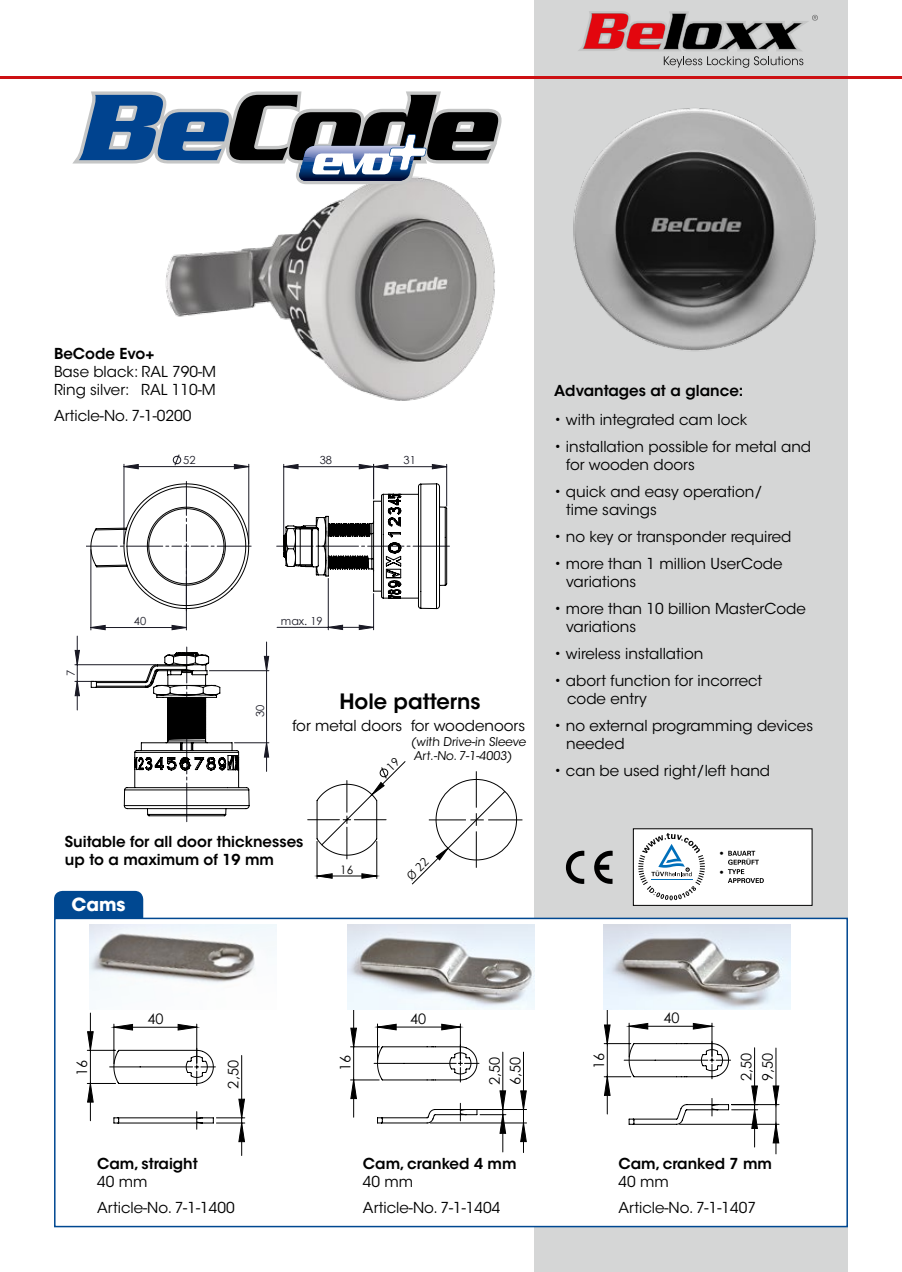
<style>
.page{position:relative;width:902px;height:1272px;background:#fff}
.page>*{position:absolute;margin:0;border:0;box-sizing:border-box;transform-origin:0 0}
.t1{font:600 21px "ITC Avant Garde Std";color:#000}
.t2{font:700 18px "ITC Avant Garde Std";color:#fff}
.t3{font:15px/18px "ITC Avant Garde Std";color:#000}
.t4{font:600 15px/18px "ITC Avant Garde Std";color:#000}
.t5{font:14.55px/21.3px "Century Gothic";color:#000}
.t6{font:13.65px "SW Isop 1";color:#191924;scale:1.04 1}
.t7{font:12px/14.4px "ITC Avant Garde Std";color:#000}
.t8{font:11.7px "Century Gothic";color:#000}
.t9{font:11.1px "Century Gothic";color:#191924}
</style>
<div class="page">
<img style="left:165px;top:117px;width:337px;height:284px">
<div style="left:534px;top:0;width:313px;height:1271px;background:#d5d6d6"></div>
<div style="left:54px;top:890px;width:89px;height:42px;background:#004891;border-radius:9px"></div>
<div style="left:54px;top:917px;width:793px;height:310px;background:#fff;border:2px solid #004891"></div>
<svg style="left:72px;top:91px;width:429px;height:93px"></svg>
<hr style="left:607px;top:1006px;width:1px;height:37px;background:#000">
<svg style="left:603px;top:1022px;width:176px;height:131px"></svg>
<hr style="left:523px;top:1122px;width:1px;height:30px;background:#000">
<hr style="left:353px;top:1009px;width:1px;height:37px;background:#000">
<hr style="left:502px;top:1114px;width:1px;height:37px;background:#000">
<hr style="left:90px;top:1013px;width:1px;height:37px;background:#000">
<hr style="left:241px;top:1122px;width:1px;height:33px;background:#000">
<hr style="left:307px;top:819px;width:32px;height:1px;background:#000">
<img style="left:573px;top:108px;width:243px;height:243px">
<svg style="left:566px;top:850px;width:18px;height:34px"></svg>
<svg style="left:594px;top:850px;width:18px;height:34px"></svg>
<div style="left:633px;top:828px;width:179px;height:77px;background:#fff"></div>
<svg style="left:638px;top:833px;width:67px;height:67px"></svg>
<img style="left:603px;top:924px;width:187px;height:85px">
<img style="left:347px;top:924px;width:187px;height:85px">
<img style="left:89px;top:924px;width:187px;height:67px">
<hr style="left:488px;top:819px;width:34px;height:1px;background:#000">
<hr style="left:159px;top:922px;width:292px;height:1px;background:#191924">
<hr style="left:159px;top:1012px;width:292px;height:1px;background:#191924">
<hr style="left:159px;top:962px;width:292px;height:1px;background:#191924">
<hr style="left:262px;top:937px;width:189px;height:1px;background:#191924">
<hr style="left:159px;top:1002px;width:103px;height:1px;background:#191924">
<hr style="left:262px;top:897px;width:189px;height:1px;background:#191924">
<hr style="left:86px;top:897px;width:176px;height:1px;background:#191924">
<svg style="left:86px;top:1023px;width:159px;height:119px"></svg>
<hr style="left:159px;top:972px;width:103px;height:1px;background:#191924">
<hr style="left:159px;top:982px;width:103px;height:1px;background:#191924">
<hr style="left:159px;top:992px;width:103px;height:1px;background:#191924">
<hr style="left:159px;top:1043px;width:292px;height:1px;background:#191924">
<hr style="left:86px;top:1065px;width:365px;height:1px;background:#191924">
<hr style="left:86px;top:1053px;width:365px;height:1px;background:#191924">
<hr style="left:467px;top:449px;width:1px;height:187px;background:#191924">
<hr style="left:86px;top:449px;width:365px;height:1px;background:#191924">
<hr style="left:86px;top:449px;width:1px;height:187px;background:#191924">
<hr style="left:479px;top:449px;width:1px;height:187px;background:#191924">
<hr style="left:446px;top:464px;width:1px;height:42px;background:#191924">
<svg style="left:91px;top:464px;width:355px;height:165px"></svg>
<svg style="left:123px;top:449px;width:126px;height:20px"></svg>
<svg style="left:274px;top:483px;width:175px;height:126px"></svg>
<svg style="left:86px;top:481px;width:165px;height:130px"></svg>
<hr style="left:159px;top:907px;width:118px;height:1px;background:#191924">
<hr style="left:159px;top:998px;width:118px;height:1px;background:#191924">
<hr style="left:159px;top:947px;width:118px;height:1px;background:#191924">
<svg style="left:261px;top:922px;width:16px;height:1px"></svg>
<hr style="left:159px;top:987px;width:103px;height:1px;background:#191924">
<hr style="left:47px;top:882px;width:215px;height:1px;background:#191924">
<svg style="left:346px;top:1013px;width:181px;height:129px"></svg>
<hr style="left:159px;top:957px;width:103px;height:1px;background:#191924">
<hr style="left:159px;top:967px;width:103px;height:1px;background:#191924">
<hr style="left:159px;top:977px;width:103px;height:1px;background:#191924">
<hr style="left:159px;top:1028px;width:118px;height:1px;background:#191924">
<hr style="left:47px;top:1050px;width:230px;height:1px;background:#191924">
<hr style="left:47px;top:1038px;width:230px;height:1px;background:#191924">
<hr style="left:468px;top:629px;width:1px;height:196px;background:#191924">
<hr style="left:47px;top:629px;width:230px;height:1px;background:#191924">
<hr style="left:47px;top:629px;width:1px;height:196px;background:#191924">
<hr style="left:480px;top:629px;width:1px;height:196px;background:#191924">
<hr style="left:209px;top:670px;width:60px;height:1px;background:#191924">
<hr style="left:234px;top:742px;width:35px;height:1px;background:#191924">
<svg style="left:264px;top:642px;width:5px;height:129px"></svg>
<svg style="left:75px;top:636px;width:175px;height:185px"></svg>
<hr style="left:0;top:77px;width:901px;height:2px;background:#cd1013">
<svg style="left:578px;top:11px;width:239px;height:57px"></svg>
<svg style="left:727px;top:850px;width:36px;height:33px"></svg>
<svg style="left:316px;top:757px;width:190px;height:128px"></svg>
<p class="t4" style="left:54px;top:345px;width:102px">BeCode Evo+</p>
<p class="t3" style="left:54px;top:363px;width:163px">Base black: RAL 790-M<br>Ring silver: RAL 110-M</p>
<p class="t3" style="left:54px;top:406px;width:139px">Article-No. 7-1-0200</p>
<p class="t6" style="left:68px;top:351px;width:6px">1</p>
<p class="t6" style="left:68px;top:366px;width:6px">1</p>
<p class="t6" style="left:181px;top:366px;width:8px">2</p>
<p class="t9" style="left:183px;top:452px;width:14px">52</p>
<p class="t9" style="left:319px;top:452px;width:14px">38</p>
<p class="t9" style="left:403px;top:452px;width:14px">31</p>
<p class="t9" style="left:63px;top:675px;width:8px;rotate:-90deg">7</p>
<p class="t9" style="left:134px;top:613px;width:14px">40</p>
<p class="t9" style="left:281px;top:613px;width:43px">max. 19</p>
<p class="t9" style="left:252px;top:732px;width:29px;rotate:-90deg">30 30</p>
<h1 class="t1" style="left:339px;top:687px;width:143px">Hole patterns</h1>
<p class="t3" style="left:292px;top:717px;width:234px">for metal doors for woodenoors</p>
<p class="t7" style="left:411px;top:734px;width:118px">(with Drive-in Sleeve<br>Art.-No. 7-1-4003)</p>
<p class="t4" style="left:65px;top:832px;width:240px">Suitable for all door thicknesses up to a maximum of 19 mm</p>
<p class="t2" style="left:71px;top:892px;width:56px">Cams</p>
<p class="t8" style="left:340px;top:861px;width:14px">16</p>
<p class="t4" style="left:554px;top:381px;width:191px">Advantages at a glance:</p>
<p class="t3" style="left:554px;top:410px;width:195px">• with integrated cam lock</p>
<p class="t3" style="left:566px;top:437px;width:246px;text-indent:-12px">• installation possible for metal and for wooden doors</p>
<p class="t3" style="left:566px;top:482px;width:198px;text-indent:-12px">• quick and easy operation/ time savings</p>
<p class="t3" style="left:554px;top:527px;width:239px">• no key or transponder required</p>
<p class="t3" style="left:566px;top:554px;width:218px;text-indent:-12px">• more than 1 million UserCode variations</p>
<p class="t3" style="left:566px;top:599px;width:241px;text-indent:-12px">• more than 10 billion MasterCode variations</p>
<p class="t3" style="left:554px;top:644px;width:151px">• wireless installation</p>
<p class="t3" style="left:567px;top:671px;width:197px;text-indent:-13px">• abort function for incorrect code entry</p>
<p class="t3" style="left:566px;top:716px;width:248px;text-indent:-12px">• no external programming devices needed</p>
<p class="t3" style="left:554px;top:761px;width:217px">• can be used right/left hand</p>
<p class="t5" style="left:147px;top:1007px;width:18px">40</p>
<p class="t5" style="left:410px;top:1007px;width:18px">40</p>
<p class="t5" style="left:663px;top:1006px;width:18px">40</p>
<p class="t5" style="left:71px;top:1075px;width:18px;rotate:-90deg">16</p>
<p class="t5" style="left:222px;top:1088px;width:30px;rotate:-90deg">2,50</p>
<p class="t5" style="left:334px;top:1071px;width:18px;rotate:-90deg">16</p>
<p class="t5" style="left:484px;top:1085px;width:30px;line-height:20.7px;rotate:-90deg">2,50<br>6,50</p>
<p class="t5" style="left:588px;top:1068px;width:18px;rotate:-90deg">16</p>
<p class="t5" style="left:735px;top:1081px;width:30px;rotate:-90deg">2,50<br>9,50</p>
<p class="t4" style="left:97px;top:1154px;width:102px">Cam, straight</p>
<p class="t3" style="left:97px;top:1169px;width:139px;line-height:25.5px">40 mm<br>Article-No. 7-1-1400</p>
<p class="t4" style="left:363px;top:1154px;width:155px">Cam, cranked 4 mm</p>
<p class="t3" style="left:363px;top:1169px;width:139px;line-height:25.5px">40 mm<br>Article-No. 7-1-1404</p>
<p class="t4" style="left:618px;top:1154px;width:155px">Cam, cranked 7 mm</p>
<p class="t3" style="left:618px;top:1169px;width:139px;line-height:25.5px">40 mm<br>Article-No. 7-1-1407</p>
</div>
